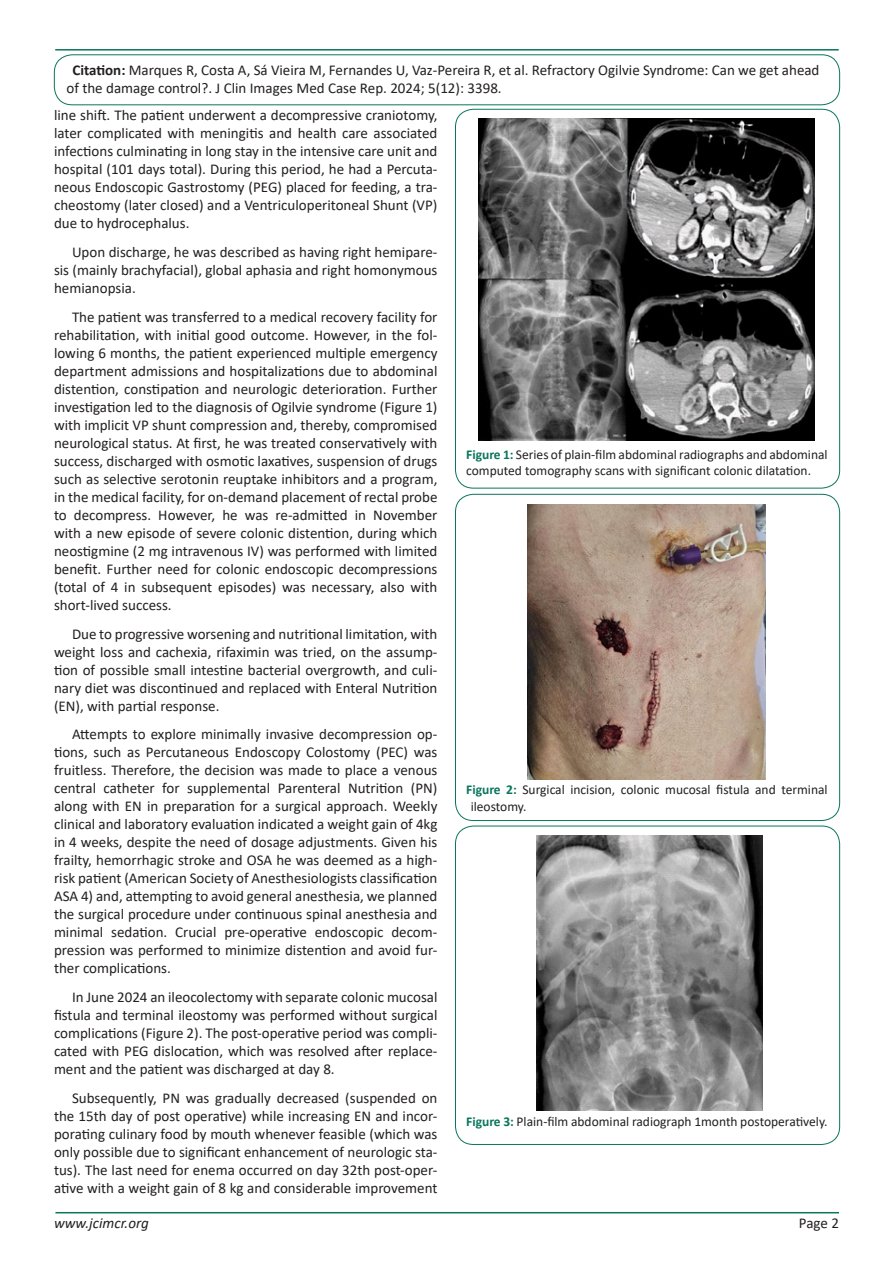
<style>
.page{position:relative;width:893px;height:1263px;background:#fff}
.page>*{position:absolute;margin:0;border:0;box-sizing:border-box;transform-origin:0 0}
.t1{font:15px/18px "Calibri";color:#231f20;text-align:justify}
.t2{font:italic 15px "Calibri";color:#231f20}
.t3{font:13.5px/16.5px "Calibri";color:#231f20}
.s1{font-weight:700}
.s2{font-weight:700;color:#0a755b}
</style>
<div class="page">
<hr style="left:55px;top:1212px;width:784px;height:1px;background:#0a755b">
<hr style="left:55px;top:49px;width:784px;height:2px;background:#0a755b">
<div style="left:54px;top:55px;width:786px;height:50px;border:1px solid #0a755b;border-radius:18px"></div>
<img style="left:478px;top:119px;width:336px;height:321px">
<div style="left:455px;top:494px;width:385px;height:327px;border:1px solid #0a755b;border-radius:18px"></div>
<div style="left:455px;top:826px;width:385px;height:319px;border:1px solid #0a755b;border-radius:18px"></div>
<img style="left:527px;top:504px;width:239px;height:275px">
<img style="left:537px;top:836px;width:226px;height:274px">
<p class="t1" style="left:67px;top:61px;width:754px;text-indent:6px"><span class="s1">Citation:</span> Marques R, Costa A, Sá Vieira M, Fernandes U, Vaz-Pereira R, et al. Refractory Ogilvie Syndrome: Can we get ahead of the damage control?. J Clin Images Med Case Rep. 2024; 5(12): 3398.</p>
<p class="t1" style="left:54px;top:106px;width:385px">line shift. The patient underwent a decompressive craniotomy, later complicated with meningitis and health care associated infections culminating in long stay in the intensive care unit and hospital (101 days total). During this period, he had a Percuta&shy;neous Endoscopic Gastrostomy (PEG) placed for feeding, a tra&shy;cheostomy (later closed) and a Ventriculoperitoneal Shunt (VP) due to hydrocephalus.</p>
<p class="t1" style="left:54px;top:243px;width:385px;text-indent:18px">Upon discharge, he was described as having right hemipare&shy;sis (mainly brachyfacial), global aphasia and right homonymous hemianopsia.</p>
<p class="t1" style="left:54px;top:307px;width:385px;text-indent:18px">The patient was transferred to a medical recovery facility for rehabilitation, with initial good outcome. However, in the fol&shy;lowing 6 months, the patient experienced multiple emergency department admissions and hospitalizations due to abdominal distention, constipation and neurologic deterioration. Further investigation led to the diagnosis of Ogilvie syndrome (Figure 1) with implicit VP shunt compression and, thereby, compromised neurological status. At first, he was treated conservatively with success, discharged with osmotic laxatives, suspension of drugs such as selective serotonin reuptake inhibitors and a program, in the medical facility, for on-demand placement of rectal probe to decompress. However, he was re-admitted in November with a new episode of severe colonic distention, during which neostigmine (2 mg intravenous IV) was performed with limited benefit. Further need for colonic endoscopic decompressions (total of 4 in subsequent episodes) was necessary, also with short-lived success.</p>
<p class="t1" style="left:54px;top:624px;width:385px;text-indent:18px">Due to progressive worsening and nutritional limitation, with weight loss and cachexia, rifaximin was tried, on the assump&shy;tion of possible small intestine bacterial overgrowth, and culi&shy;nary diet was discontinued and replaced with Enteral Nutrition (EN), with partial response.</p>
<p class="t1" style="left:54px;top:725px;width:385px;text-indent:18px">Attempts to explore minimally invasive decompression op&shy;tions, such as Percutaneous Endoscopy Colostomy (PEC) was fruitless. Therefore, the decision was made to place a venous central catheter for supplemental Parenteral Nutrition (PN) along with EN in preparation for a surgical approach. Weekly clinical and laboratory evaluation indicated a weight gain of 4kg in 4 weeks, despite the need of dosage adjustments. Given his frailty, hemorrhagic stroke and OSA he was deemed as a high&shy;risk patient (American Society of Anesthesiologists classification ASA 4) and, attempting to avoid general anesthesia, we planned the surgical procedure under continuous spinal anesthesia and minimal sedation. Crucial pre-operative endoscopic decom&shy;pression was performed to minimize distention and avoid fur&shy;ther complications.</p>
<p class="t1" style="left:54px;top:988px;width:385px;text-indent:18px">In June 2024 an ileocolectomy with separate colonic mucosal fistula and terminal ileostomy was performed without surgical complications (Figure 2). The post-operative period was compli&shy;cated with PEG dislocation, which was resolved after replace&shy;ment and the patient was discharged at day 8.</p>
<p class="t1" style="left:54px;top:1089px;width:385px;text-indent:18px">Subsequently, PN was gradually decreased (suspended on the 15th day of post operative) while increasing EN and incor&shy;porating culinary food by mouth whenever feasible (which was only possible due to significant enhancement of neurologic sta&shy;tus). The last need for enema occurred on day 32th post-oper&shy;ative with a weight gain of 8 kg and considerable improvement</p>
<p class="t3" style="left:466px;top:445px;width:363px"><span class="s2">Figure 1:</span> Series of plain-film abdominal radiographs and abdominal computed tomography scans with significant colonic dilatation.</p>
<p class="t3" style="left:471px;top:781px;width:358px;text-indent:-4px"><span class="s2">Figure 2:</span> Surgical incision, colonic mucosal fistula and terminal ileostomy.</p>
<p class="t3" style="left:466px;top:1113px;width:363px"><span class="s2">Figure 3:</span> Plain-film abdominal radiograph 1month postoperatively.</p>
<p class="t2" style="left:54px;top:1212px;width:96px">www.jcimcr.org</p>
<p class="t1" style="left:799px;top:1213px;width:42px">Page 2</p>
</div>
